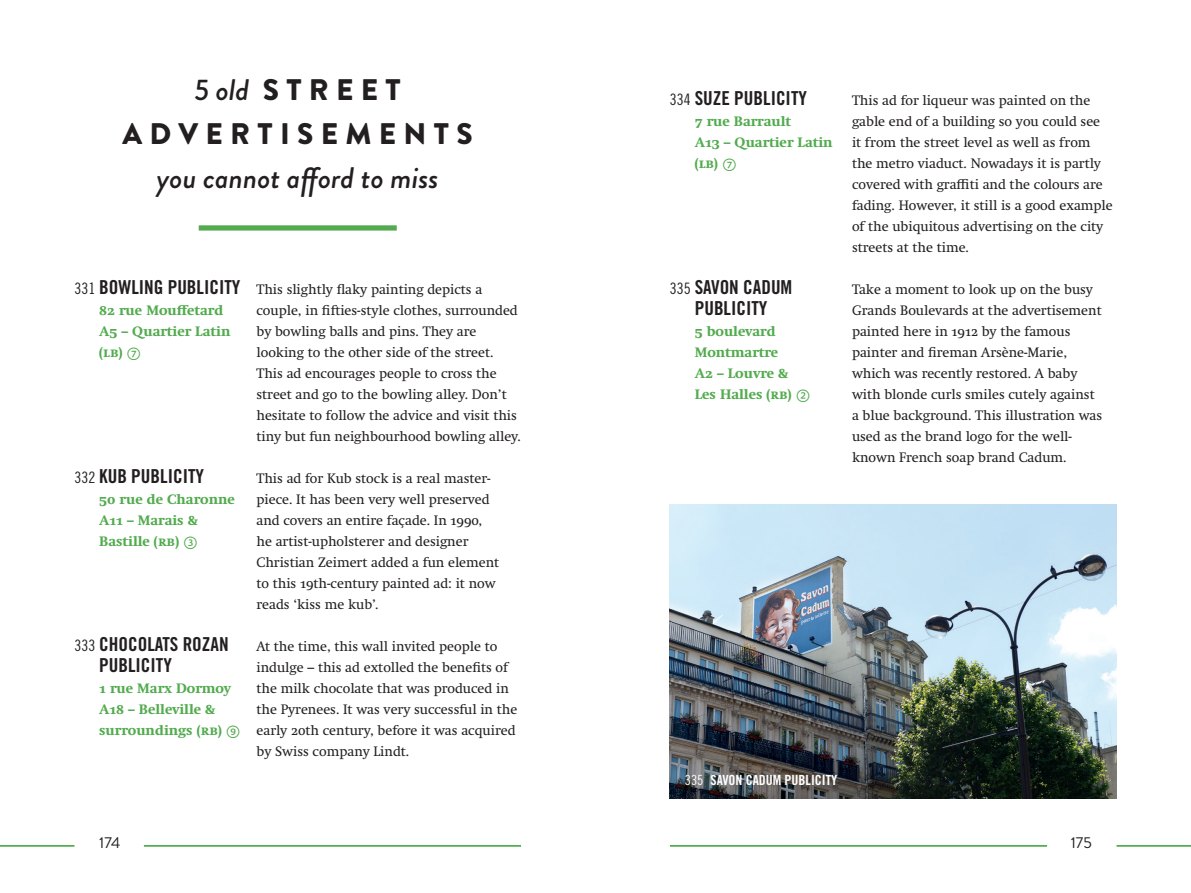
<style>
.page{position:relative;width:1191px;height:893px;background:#fff}
.page>*{position:absolute;margin:0;border:0;box-sizing:border-box;transform-origin:0 0}
.ChapterTitle{font:italic 500 29.75px/43.8px "Brandon Grotesque";color:#231f20;text-align:center}
.t1{font:19.25px/21px "Trade Gothic LT Pro Bd Cn 20";color:#231f20;text-align:center}
.t2{font:15.75px "Brandon Grotesque";color:#231f20}
.ParaFl{font:14px/21px "Swift Neue LT Pro";color:#231f20}
.Address{font:700 14px/21px "Swift Neue LT Pro";color:#52ab4e}
.FOTOBIJSCHRIFT{font:14px "Trade Gothic LT Pro Bd Cn 20";color:#fff}
.s1{font-weight:900;font-style:normal}
.s2{font-family:"Trade Gothic LT Pro Cn 18";font-size:15.75px}
.s3{font-family:"Fedra Sans Pro";font-weight:400;font-size:17.5px}
.s4{font-family:"Trade Gothic LT Pro Cn 18"}
</style>
<div class="page">
<hr style="left:670px;top:845px;width:377px;height:2px;background:#52ab4e">
<hr style="left:144px;top:845px;width:377px;height:2px;background:#52ab4e">
<hr style="left:0;top:845px;width:74px;height:2px;background:#52ab4e">
<hr style="left:1116px;top:845px;width:75px;height:2px;background:#52ab4e">
<div style="left:199px;top:225px;width:198px;height:6px;background:#52ab4e"></div>
<img style="left:670px;top:504px;width:446px;height:294px">
<p class="ChapterTitle" style="left:123px;top:69px;width:351px">5 old <span class="s1">STREET<br>ADVERTISEMENTS </span>you cannot afford to miss</p>
<p class="t1" style="left:74px;top:276px;width:167px"><span class="s2">331</span> BOWLING PUBLICITY</p>
<p class="Address" style="left:99px;top:300px;width:126px">82 rue Mouffetard</p>
<p class="Address" style="left:99px;top:321px;width:133px">A5 – Quartier Latin (lb) <span class="s3">➆</span></p>
<p class="ParaFl" style="left:256px;top:279px;width:266px">This slightly flaky painting depicts a couple, in fifties-style clothes, surrounded by bowling balls and pins. They are looking to the other side of the street.<br>This ad encourages people to cross the street and go to the bowling alley. Don’t hesitate to follow the advice and visit this tiny but fun neighbourhood bowling alley.</p>
<p class="t1" style="left:74px;top:465px;width:131px"><span class="s2">332</span> KUB PUBLICITY</p>
<p class="Address" style="left:99px;top:489px;width:137px">50 rue de Charonne</p>
<p class="Address" style="left:99px;top:510px;width:100px">A11 – Marais &amp;<br>Bastille (rb) <span class="s3">➂</span></p>
<p class="ParaFl" style="left:256px;top:468px;width:244px">This ad for Kub stock is a real master&shy;piece. It has been very well preserved and covers an entire façade. In 1990, he artist-upholsterer and designer Christian Zeimert added a fun element to this 19th-century painted ad: it now reads ‘kiss me kub’.</p>
<p class="t1" style="left:99px;top:633px;width:131px;text-align:left;text-indent:-25px"><span class="s2">333</span> CHOCOLATS ROZAN<br>PUBLICITY</p>
<p class="Address" style="left:99px;top:678px;width:133px">1 rue Marx Dormoy</p>
<p class="Address" style="left:99px;top:699px;width:143px">A18 – Belleville &amp; surroundings (rb) <span class="s3">➈</span></p>
<p class="ParaFl" style="left:256px;top:636px;width:262px">At the time, this wall invited people to indulge – this ad extolled the benefits of the milk chocolate that was produced in the Pyrenees. It was very successful in the early 20th century, before it was acquired by Swiss company Lindt.</p>
<p class="t1" style="left:670px;top:87px;width:139px"><span class="s2">334</span> SUZE PUBLICITY</p>
<p class="Address" style="left:694px;top:111px;width:98px">7 rue Barrault</p>
<p class="Address" style="left:694px;top:132px;width:139px">A13 – Quartier Latin (lb) <span class="s3">➆</span></p>
<p class="t1" style="left:670px;top:276px;width:124px"><span class="s2">335</span> SAVON CADUM<br>PUBLICITY</p>
<p class="Address" style="left:694px;top:321px;width:85px">5 boulevard<br>Montmartre</p>
<p class="Address" style="left:694px;top:363px;width:117px">A2 – Louvre &amp;<br>Les Halles (rb) <span class="s3">➁</span></p>
<p class="ParaFl" style="left:852px;top:90px;width:262px">This ad for liqueur was painted on the gable end of a building so you could see it from the street level as well as from the metro viaduct. Nowadays it is partly covered with graffiti and the colours are fading. However, it still is a good example of the ubiquitous advertising on the city streets at the time.</p>
<p class="ParaFl" style="left:852px;top:279px;width:252px">Take a moment to look up on the busy Grands Boulevards at the advertisement painted here in 1912 by the famous painter and fireman Arsène-Marie, which was recently restored. A baby with blonde curls smiles cutely against a blue background. This illustration was used as the brand logo for the well&shy;known French soap brand Cadum.</p>
<p class="FOTOBIJSCHRIFT" style="left:685px;top:771px;width:154px"><span class="s4">335</span> SAVON CADUM PUBLICITY</p>
<p class="t2" style="left:99px;top:832px;width:23px">174</p>
<p class="t2" style="left:1070px;top:832px;width:22px">175</p>
</div>
